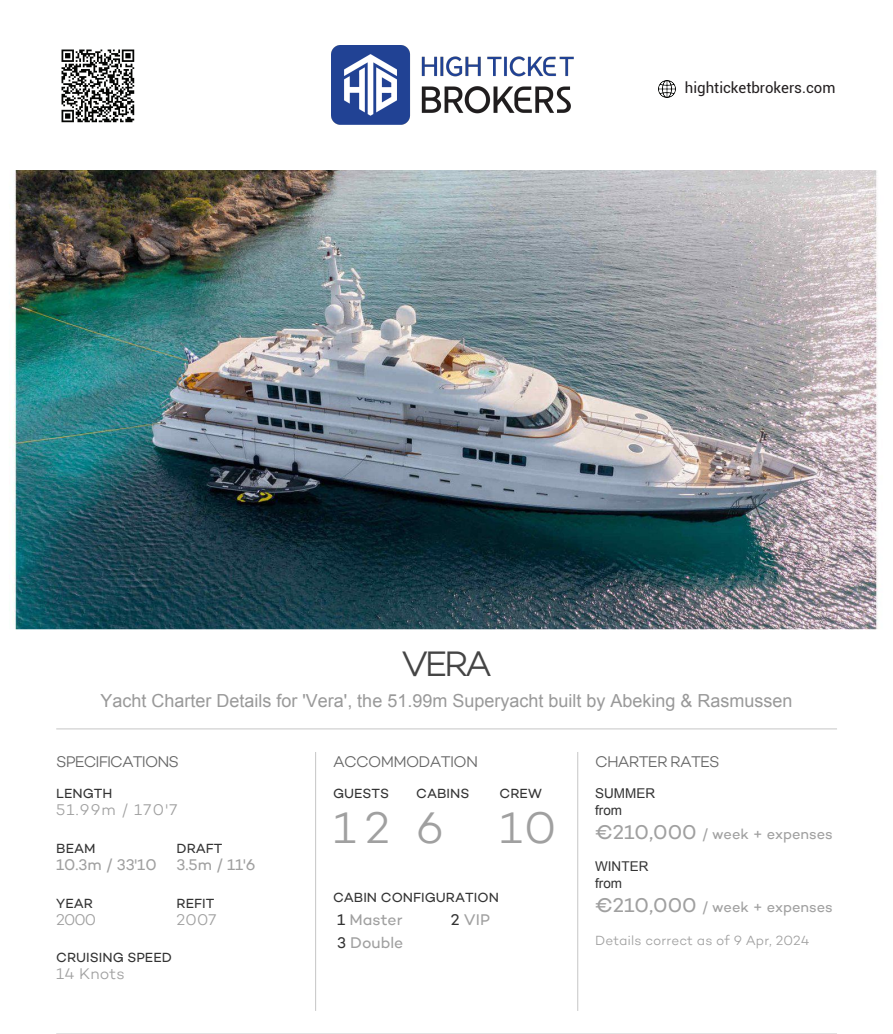
<style>
.page{position:relative;width:893px;height:1034px;background:#fff}
.page>*{position:absolute;margin:0;border:0;box-sizing:border-box;transform-origin:0 0}
.t1{font:300 45px "Campton";color:#a0a0a0}
.t2{font:300 36px "Campton";color:#454545}
.t3{font:18px "Arial";color:#999}
.t4{font:300 15.75px "Campton";letter-spacing:-.05em;color:#666}
.t5{font:15.75px "Campton";color:#a0a0a0}
.t6{font:300 15.75px "Campton";letter-spacing:.01em;color:#a0a0a0}
.t7{font:15px "Roboto";color:#231f20}
.t8{font:14.7px "Campton";color:#a0a0a0}
.t9{font:13.5px "Campton";color:#333}
.t10{font:300 13.5px "Campton";letter-spacing:.005em;color:#a0a0a0}
.t11{font:13.5px/17.1px "Arial";color:#333}
.s1{color:#333}
.s2{font-size:20.25px}
</style>
<div class="page">
<img style="left:12px;top:170px;width:866px;height:459px">
<svg style="left:56px;top:728px;width:781px;height:1px"></svg>
<hr style="left:446px;top:1033px;width:391px;height:1px;background:#ccc">
<hr style="left:56px;top:1033px;width:391px;height:1px;background:#ccc">
<svg style="left:315px;top:752px;width:1px;height:258px"></svg>
<svg style="left:577px;top:752px;width:1px;height:258px"></svg>
<img style="left:331px;top:45px;width:242px;height:79px">
<img style="left:659px;top:80px;width:17px;height:18px">
<img style="left:61px;top:49px;width:74px;height:74px">
<p class="t7" style="left:685px;top:78px;width:152px">highticketbrokers.com</p>
<h2 class="t2" style="left:401px;top:641px;width:92px">VERA</h2>
<p class="t3" style="left:100px;top:688px;width:693px">Yacht Charter Details for 'Vera', the 51.99m Superyacht built by Abeking &amp; Rasmussen</p>
<p class="t4" style="left:56px;top:751px;width:124px">SPECIFICATIONS</p>
<p class="t9" style="left:56px;top:784px;width:58px">LENGTH</p>
<p class="t6" style="left:56px;top:799px;width:123px">51.99m / 170'7</p>
<p class="t9" style="left:56px;top:839px;width:41px">BEAM</p>
<p class="t9" style="left:177px;top:839px;width:47px">DRAFT</p>
<p class="t5" style="left:56px;top:854px;width:102px">10.3m / 33'10</p>
<p class="t5" style="left:177px;top:854px;width:81px">3.5m / 11'6</p>
<p class="t9" style="left:56px;top:894px;width:38px">YEAR</p>
<p class="t9" style="left:177px;top:894px;width:39px">REFIT</p>
<p class="t6" style="left:56px;top:909px;width:41px">2000</p>
<p class="t6" style="left:177px;top:909px;width:41px">2007</p>
<p class="t9" style="left:56px;top:949px;width:117px">CRUISING SPEED</p>
<p class="t6" style="left:56px;top:964px;width:70px">14 Knots</p>
<p class="t4" style="left:333px;top:751px;width:147px">ACCOMMODATION</p>
<p class="t9" style="left:333px;top:784px;width:58px">GUESTS</p>
<p class="t9" style="left:416px;top:784px;width:55px">CABINS</p>
<p class="t9" style="left:500px;top:784px;width:44px">CREW</p>
<h1 class="t1" style="left:333px;top:799px;width:225px">12 6 10</h1>
<p class="t9" style="left:333px;top:889px;width:167px">CABIN CONFIGURATION</p>
<p class="t5" style="left:337px;top:909px;width:67px"><span class="s1">1</span> Master</p>
<p class="t5" style="left:451px;top:909px;width:41px"><span class="s1">2</span> VIP</p>
<p class="t5" style="left:337px;top:932px;width:68px"><span class="s1">3</span> Double</p>
<p class="t4" style="left:595px;top:751px;width:126px">CHARTER RATES</p>
<p class="t11" style="left:595px;top:784px;width:61px">SUMMER from</p>
<p class="t8" style="left:595px;top:824px;width:239px"><span class="s2">€210,000</span> / week + expenses</p>
<p class="t11" style="left:595px;top:857px;width:55px">WINTER from</p>
<p class="t8" style="left:595px;top:897px;width:239px"><span class="s2">€210,000</span> / week + expenses</p>
<p class="t10" style="left:595px;top:931px;width:216px">Details correct as of 9 Apr, 2024</p>
</div>
